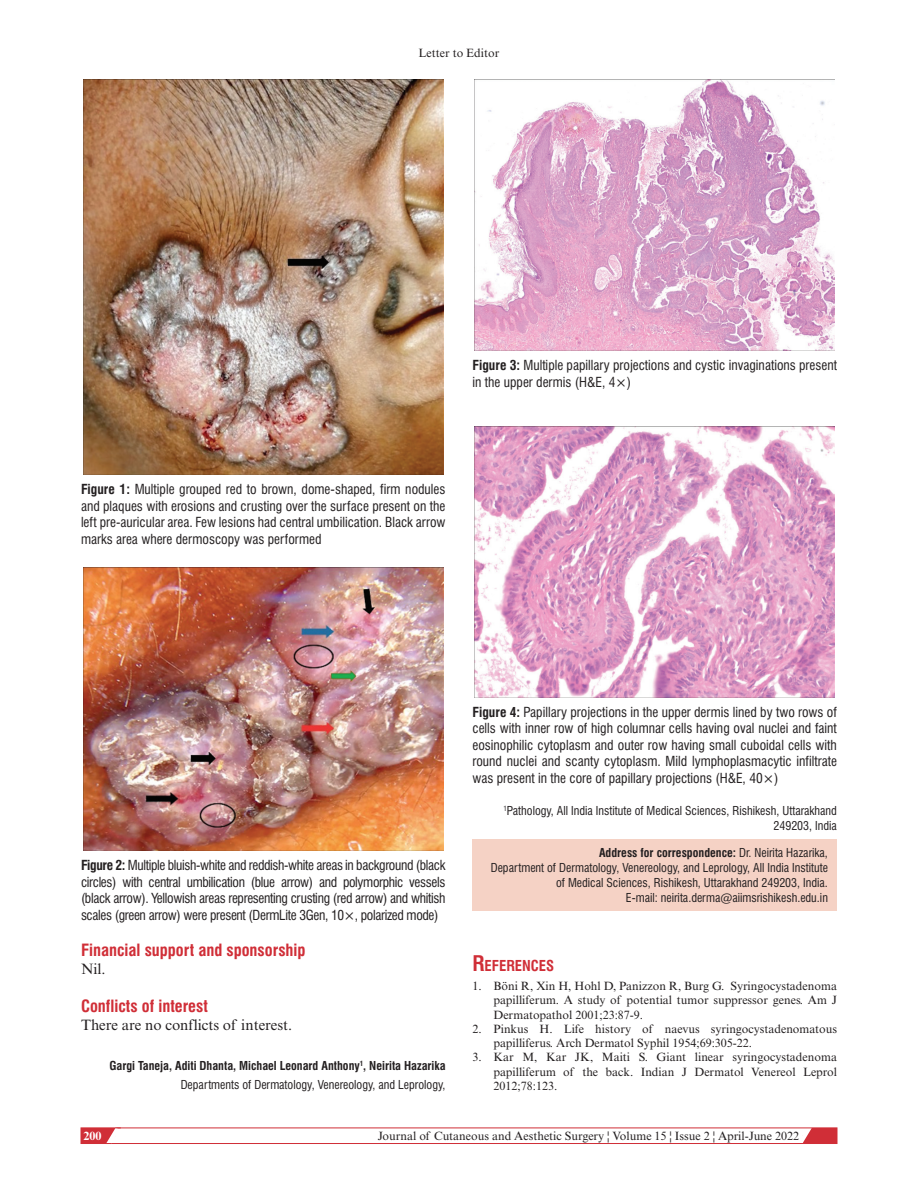
<style>
.page{position:relative;width:918px;height:1188px;background:#fff}
.page>*{position:absolute;margin:0;border:0;box-sizing:border-box;transform-origin:0 0}
.t1{font:700 condensed 16.5px "Swiss 721 BT";color:#d02e37}
.t2{font:15px "Times New Roman MT Std";color:#231f20}
.t3{font:700 condensed 14.7px "Swiss 721 BT";color:#d02e37}
.t4{font:condensed 13.5px/16.5px "Swiss 721 BT";color:#231f20;text-align:justify}
.t5{font:12px/14.2px "Times New Roman MT Std";color:#231f20;text-align:justify}
.t6{font:condensed 12px/15px "Swiss 721 BT";color:#231f20;text-align:right}
.t7{font:700 condensed 12px/18.8px "Swiss 721 BT";color:#231f20;text-align:right}
.t8{font:700 12px "Times New Roman MT Std";color:#fff}
.s1{font-weight:700}
.s2{font-weight:400}
.s3{font-size:21px}
</style>
<div class="page">
<svg style="left:798px;top:1127px;width:39px;height:15px"></svg>
<div style="left:81px;top:1128px;width:756px;height:16px;border:1px solid #d02e37"></div>
<svg style="left:81px;top:1127px;width:40px;height:17px"></svg>
<div style="left:472px;top:839px;width:365px;height:57px;background:#f5d2c5"></div>
<div style="left:472px;top:884px;width:365px;height:27px;background:#f5d2c5"></div>
<img style="left:475px;top:426px;width:360px;height:271px">
<img style="left:83px;top:80px;width:360px;height:395px">
<img style="left:83px;top:567px;width:360px;height:284px">
<img style="left:475px;top:80px;width:360px;height:271px">
<p class="t5" style="left:419px;top:45px;width:82px">Letter to Editor</p>
<p class="t4" style="left:472px;top:357px;width:366px"><span class="s1">Figure 3:</span> Multiple papillary projections and cystic invaginations present in the upper dermis (H&amp;E, 4×)</p>
<p class="t4" style="left:81px;top:481px;width:366px"><span class="s1">Figure 1:</span> Multiple grouped red to brown, dome-shaped, firm nodules and plaques with erosions and crusting over the surface present on the left pre-auricular area. Few lesions had central umbilication. Black arrow marks area where dermoscopy was performed</p>
<p class="t4" style="left:81px;top:857px;width:366px"><span class="s1">Figure 2:</span> Multiple bluish-white and reddish-white areas in background (black circles) with central umbilication (blue arrow) and polymorphic vessels (black arrow). Yellowish areas representing crusting (red arrow) and whitish scales (green arrow) were present (DermLite 3Gen, 10×, polarized mode)</p>
<p class="t1" style="left:81px;top:940px;width:226px">Financial support and sponsorship</p>
<p class="t2" style="left:81px;top:960px;width:26px">Nil.</p>
<p class="t1" style="left:81px;top:996px;width:128px">Conflicts of interest</p>
<p class="t2" style="left:81px;top:1016px;width:213px">There are no conflicts of interest.</p>
<p class="t7" style="left:110px;top:1057px;width:337px">Gargi Taneja, Aditi Dhanta, Michael Leonard Anthony<sup>1</sup>, Neirita Hazarika<br><span class="s2">Departments of Dermatology, Venereology, and Leprology,</span></p>
<p class="t4" style="left:472px;top:704px;width:366px"><span class="s1">Figure 4:</span> Papillary projections in the upper dermis lined by two rows of cells with inner row of high columnar cells having oval nuclei and faint eosinophilic cytoplasm and outer row having small cuboidal cells with round nuclei and scanty cytoplasm. Mild lymphoplasmacytic infiltrate was present in the core of papillary projections (H&amp;E, 40×)</p>
<p class="t6" style="left:504px;top:803px;width:335px"><sup>1</sup>Pathology, All India Institute of Medical Sciences, Rishikesh, Uttarakhand<br>249203, India</p>
<p class="t6" style="left:491px;top:845px;width:339px"><span class="s1">Address for correspondence:</span> Dr. Neirita Hazarika,<br>Department of Dermatology, Venereology, and Leprology, All India Institute of Medical Sciences, Rishikesh, Uttarakhand 249203, India.<br>E-mail: neirita.derma@aiimsrishikesh.edu.in</p>
<p class="t3" style="left:472px;top:957px;width:83px"><span class="s3">R</span>EFERENCES</p>
<p class="t5" style="left:494px;top:979px;width:345px;text-indent:-21px">1. Böni R, Xin H, Hohl D, Panizzon R, Burg G. Syringocystadenoma papilliferum. A study of potential tumor suppressor genes. Am J Dermatopathol 2001;23:87-9.</p>
<p class="t5" style="left:494px;top:1022px;width:345px;text-indent:-21px">2. Pinkus H. Life history of naevus syringocystadenomatous papilliferus. Arch Dermatol Syphil 1954;69:305-22.</p>
<p class="t5" style="left:494px;top:1050px;width:345px;text-indent:-21px">3. Kar M, Kar JK, Maiti S. Giant linear syringocystadenoma papilliferum of the back. Indian J Dermatol Venereol Leprol 2012;78:123.</p>
<p class="t8" style="left:83px;top:1128px;width:19px">200</p>
<p class="t5" style="left:378px;top:1129px;width:423px">Journal of Cutaneous and Aesthetic Surgery ¦ Volume 15 ¦ Issue 2 ¦ April-June 2022</p>
</div>
